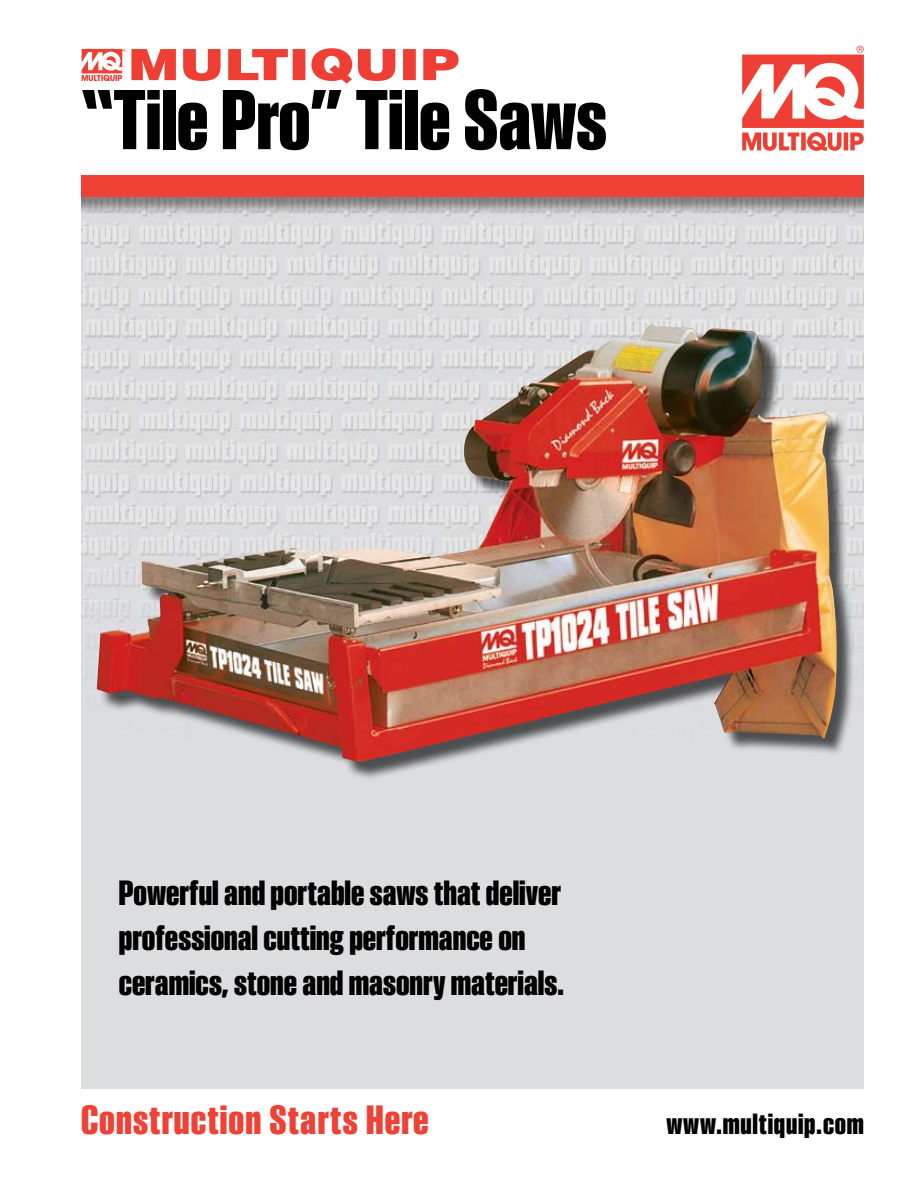
<style>
.page{position:relative;width:918px;height:1188px;background:#fff}
.page>*{position:absolute;margin:0;border:0;box-sizing:border-box;transform-origin:0 0}
.t1{font:700 87px "Smart Sans";color:#000}
.t2{font:700 42px "Smart Sans";letter-spacing:.025em;color:#ef4135}
.t3{font:700 36px/45px "Smart Sans";color:#000}
.t4{font:700 30px "Smart Sans";letter-spacing:.025em;color:#000}
</style>
<div class="page">
<img style="left:81px;top:197px;width:783px;height:676px">
<div style="left:81px;top:873px;width:783px;height:216px;background:#dcddde"></div>
<div style="left:81px;top:176px;width:783px;height:21px;background:#ef4135"></div>
<div style="left:99px;top:327px;width:819px;height:497px;background:#000;opacity:.65"></div>
<img style="left:97px;top:325px;width:741px;height:438px">
<svg style="left:82px;top:48px;width:377px;height:36px"></svg>
<svg style="left:742px;top:46px;width:122px;height:105px"></svg>
<h1 class="t1" style="left:81px;top:71px;width:527px">“Tile Pro” Tile Saws</h1>
<p class="t3" style="left:119px;top:871px;width:447px">Powerful and portable saws that deliver professional cutting performance on ceramics, stone and masonry materials.</p>
<p class="t2" style="left:81px;top:1096px;width:349px">Construction Starts Here</p>
<p class="t4" style="left:667px;top:1107px;width:199px">www.multiquip.com</p>
</div>
